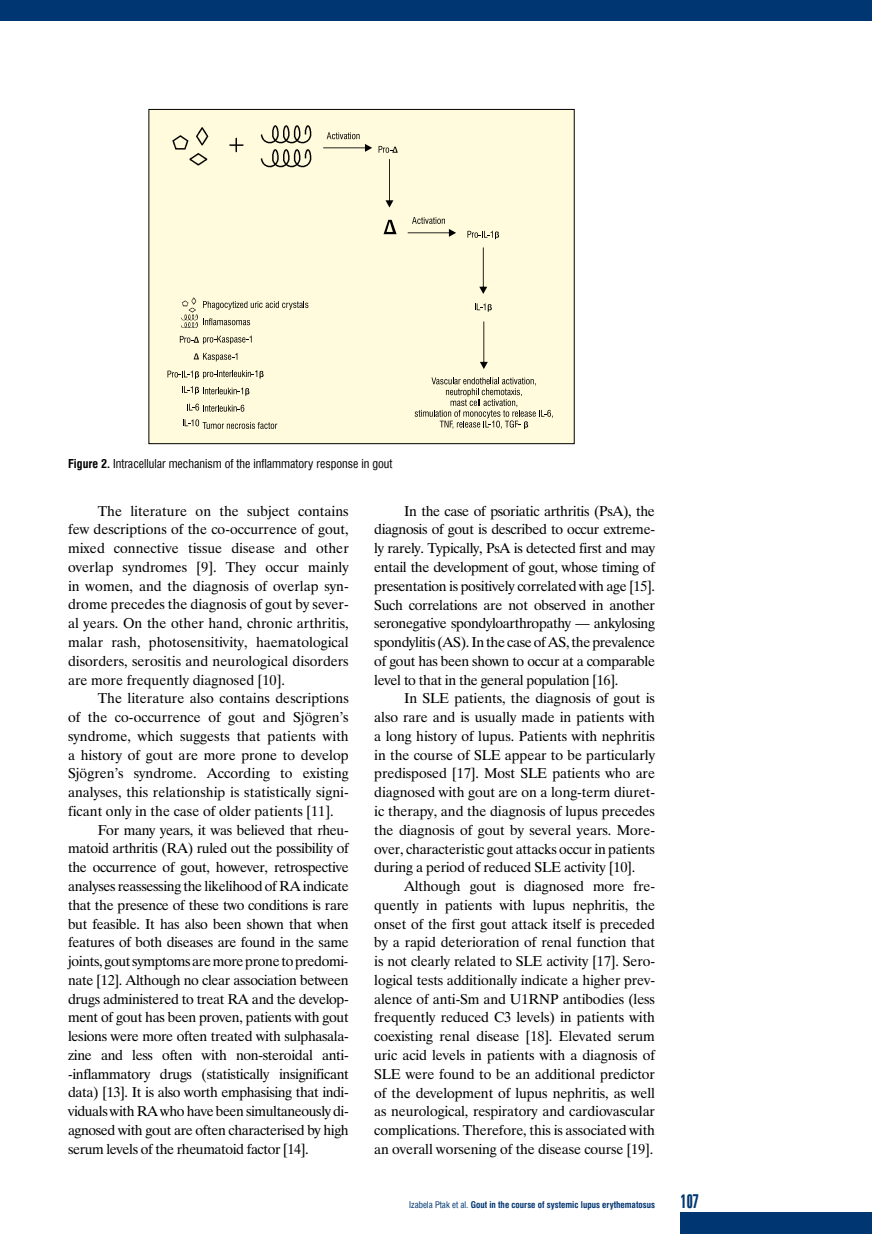
<style>
.page{position:relative;width:872px;height:1234px;background:#fff}
.page>*{position:absolute;margin:0;border:0;box-sizing:border-box;transform-origin:0 0}
.t1{font:18px "Swis 924 EU";color:#003671}
.t2{font:14.25px/18.8px "Time Ibis EE";letter-spacing:-.015em;color:#000;text-align:justify}
.t3{font:12px "Swis 721 Cn EU";color:#000}
.t4{font:700 9px "Swis 721 Cn EU";color:#003671}
.s1{font-weight:700}
.s2{font-weight:400}
</style>
<div class="page">
<div style="left:680px;top:1212px;width:192px;height:21px;background:#003671"></div>
<div style="left:0;top:0;width:872px;height:21px;background:#003671"></div>
<div style="left:149px;top:109px;width:425px;height:334px;background:#fffbdc"></div>
<div style="left:148px;top:109px;width:426px;height:335px;border:1px solid #000"></div>
<img style="left:172px;top:125px;width:140px;height:43px">
<svg style="left:323px;top:132px;width:49px;height:20px"></svg>
<svg style="left:385px;top:159px;width:8px;height:48px"></svg>
<svg style="left:378px;top:146px;width:20px;height:7px"></svg>
<svg style="left:383px;top:220px;width:13px;height:14px"></svg>
<svg style="left:408px;top:217px;width:48px;height:20px"></svg>
<svg style="left:467px;top:231px;width:32px;height:8px"></svg>
<svg style="left:479px;top:247px;width:8px;height:47px"></svg>
<svg style="left:475px;top:303px;width:17px;height:9px"></svg>
<svg style="left:480px;top:321px;width:8px;height:48px"></svg>
<svg style="left:415px;top:377px;width:138px;height:52px"></svg>
<svg style="left:203px;top:301px;width:105px;height:8px"></svg>
<svg style="left:203px;top:318px;width:47px;height:7px"></svg>
<img style="left:181px;top:297px;width:17px;height:31px">
<svg style="left:180px;top:335px;width:72px;height:9px"></svg>
<svg style="left:194px;top:353px;width:43px;height:8px"></svg>
<svg style="left:167px;top:370px;width:97px;height:9px"></svg>
<svg style="left:182px;top:386px;width:67px;height:9px"></svg>
<svg style="left:187px;top:403px;width:57px;height:8px"></svg>
<svg style="left:183px;top:419px;width:94px;height:10px"></svg>
<p class="t3" style="left:68px;top:456px;width:326px"><span class="s1">Figure 2.</span> Intracellular mechanism of the inflammatory response in gout</p>
<p class="t2" style="left:68px;top:501px;width:282px;text-indent:30px">The literature on the subject contains few descriptions of the co-occurrence of gout, mixed connective tissue disease and other overlap syndromes [9]. They occur mainly in women, and the diagnosis of overlap syn&shy;drome precedes the diagnosis of gout by sever&shy;al years. On the other hand, chronic arthritis, malar rash, photosensitivity, haematological disorders, serositis and neurological disorders are more frequently diagnosed [10].</p>
<p class="t2" style="left:68px;top:688px;width:282px;text-indent:30px">The literature also contains descriptions of the co-occurrence of gout and Sjögren’s syndrome, which suggests that patients with a history of gout are more prone to develop Sjögren’s syndrome. According to existing analyses, this relationship is statistically signi&shy;ficant only in the case of older patients [11].</p>
<p class="t2" style="left:68px;top:820px;width:282px;text-indent:30px">For many years, it was believed that rheu&shy;matoid arthritis (RA) ruled out the possibility of the occurrence of gout, however, retrospective analyses reassessing the likelihood of RA indicate that the presence of these two conditions is rare but feasible. It has also been shown that when features of both diseases are found in the same joints, gout symptoms are more prone to predomi&shy;nate [12]. Although no clear association between drugs administered to treat RA and the develop&shy;ment of gout has been proven, patients with gout lesions were more often treated with sulphasala&shy;zine and less often with non-steroidal anti--inflammatory drugs (statistically insignificant data) [13]. It is also worth emphasising that indi&shy;viduals with RA who have been simultaneously di&shy;agnosed with gout are often characterised by high serum levels of the rheumatoid factor [14].</p>
<p class="t2" style="left:374px;top:501px;width:282px;text-indent:30px">In the case of psoriatic arthritis (PsA), the diagnosis of gout is described to occur extreme&shy;ly rarely. Typically, PsA is detected first and may entail the development of gout, whose timing of presentation is positively correlated with age [15].<br>Such correlations are not observed in another seronegative spondyloarthropathy — ankylosing spondylitis (AS). In the case of AS, the prevalence of gout has been shown to occur at a comparable level to that in the general population [16].</p>
<p class="t2" style="left:374px;top:688px;width:282px;text-indent:30px">In SLE patients, the diagnosis of gout is also rare and is usually made in patients with a long history of lupus. Patients with nephritis in the course of SLE appear to be particularly predisposed [17]. Most SLE patients who are diagnosed with gout are on a long-term diuret&shy;ic therapy, and the diagnosis of lupus precedes the diagnosis of gout by several years. More&shy;over, characteristic gout attacks occur in patients during a period of reduced SLE activity [10].</p>
<p class="t2" style="left:374px;top:876px;width:282px;text-indent:30px">Although gout is diagnosed more fre&shy;quently in patients with lupus nephritis, the onset of the first gout attack itself is preceded by a rapid deterioration of renal function that is not clearly related to SLE activity [17]. Sero&shy;logical tests additionally indicate a higher prev&shy;alence of anti-Sm and U1RNP antibodies (less frequently reduced C3 levels) in patients with coexisting renal disease [18]. Elevated serum uric acid levels in patients with a diagnosis of SLE were found to be an additional predictor of the development of lupus nephritis, as well as neurological, respiratory and cardiovascular complications. Therefore, this is associated with an overall worsening of the disease course [19].</p>
<p class="t4" style="left:409px;top:1198px;width:247px"><span class="s2">Izabela Ptak et al.</span> Gout in the course of systemic lupus erythematosus</p>
<p class="t1" style="left:680px;top:1189px;width:20px">107</p>
</div>
